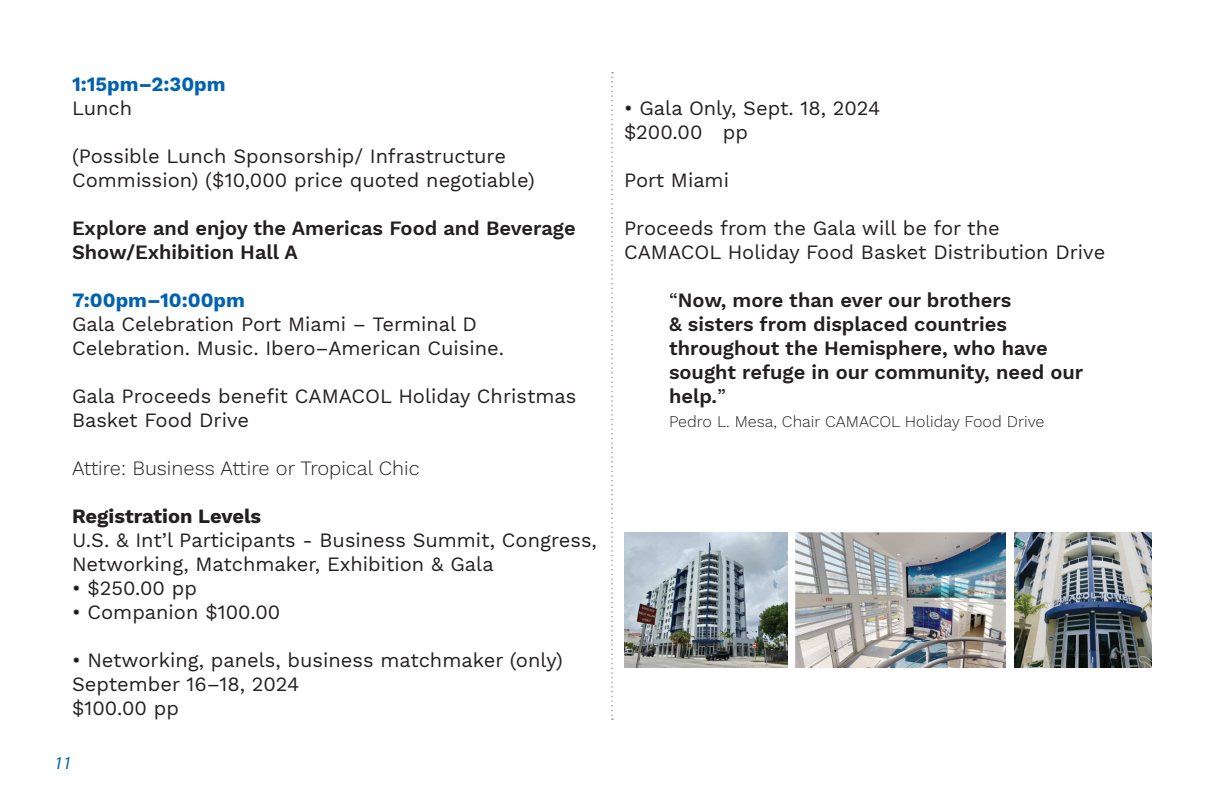
<style>
.page{position:relative;width:1224px;height:792px;background:#fff}
.page>*{position:absolute;margin:0;border:0;box-sizing:border-box;transform-origin:0 0}
.t1{font:20px/24px "Work Sans";color:#231f20}
.t2{font:600 20px/24px "Work Sans";color:#231f20}
.t3{font:300 20px "Work Sans";color:#231f20}
.t4{font:700 20px "Work Sans";color:#0162b0}
.t5{font:700 20px "Work Sans";color:#231f20}
.t6{font:italic 18px "Myriad Pro";color:#0163a8}
.t7{font:300 16px "Work Sans";color:#231f20}
.s1{font-weight:400}
</style>
<div class="page">
<svg style="left:611px;top:72px;width:2px;height:648px"></svg>
<img style="left:796px;top:533px;width:210px;height:135px">
<img style="left:624px;top:533px;width:163px;height:135px">
<img style="left:1014px;top:533px;width:138px;height:135px">
<p class="t4" style="left:72px;top:72px;width:155px">1:15pm–2:30pm</p>
<p class="t1" style="left:72px;top:97px;width:62px">Lunch</p>
<p class="t1" style="left:72px;top:145px;width:464px">(Possible Lunch Sponsorship/ Infrastructure<br>Commission) ($10,000 price quoted negotiable)</p>
<p class="t2" style="left:72px;top:217px;width:505px">Explore and enjoy the Americas Food and Beverage<br>Show/Exhibition Hall A</p>
<p class="t4" style="left:72px;top:288px;width:174px">7:00pm–10:00pm</p>
<p class="t1" style="left:72px;top:313px;width:434px">Gala Celebration Port Miami – Terminal D<br>Celebration. Music. Ibero–American Cuisine.</p>
<p class="t1" style="left:72px;top:385px;width:506px">Gala Proceeds benefit CAMACOL Holiday Christmas<br>Basket Food Drive</p>
<p class="t3" style="left:72px;top:456px;width:349px">Attire: Business Attire or Tropical Chic</p>
<p class="t5" style="left:72px;top:504px;width:191px">Registration Levels</p>
<p class="t1" style="left:72px;top:529px;width:526px">U.S. &amp; Int’l Participants - Business Summit, Congress,<br>Networking, Matchmaker, Exhibition &amp; Gala</p>
<p class="t1" style="left:72px;top:577px;width:127px">• $250.00 pp</p>
<p class="t1" style="left:72px;top:601px;width:210px">• Companion $100.00</p>
<p class="t1" style="left:72px;top:649px;width:492px">• Networking, panels, business matchmaker (only)<br>September 16–18, 2024<br>$100.00 pp</p>
<p class="t6" style="left:54px;top:751px;width:19px">11</p>
<p class="t1" style="left:624px;top:97px;width:258px">• Gala Only, Sept. 18, 2024 $200.00 pp</p>
<p class="t1" style="left:624px;top:169px;width:107px">Port Miami</p>
<p class="t1" style="left:624px;top:217px;width:483px">Proceeds from the Gala will be for the<br>CAMACOL Holiday Food Basket Distribution Drive</p>
<p class="t2" style="left:669px;top:289px;width:416px"><span class="s1">“</span>Now, more than ever our brothers<br>&amp; sisters from displaced countries throughout the Hemisphere, who have sought refuge in our community, need our help.<span class="s1">”</span></p>
<p class="t7" style="left:669px;top:412px;width:377px">Pedro L. Mesa, Chair CAMACOL Holiday Food Drive</p>
</div>
